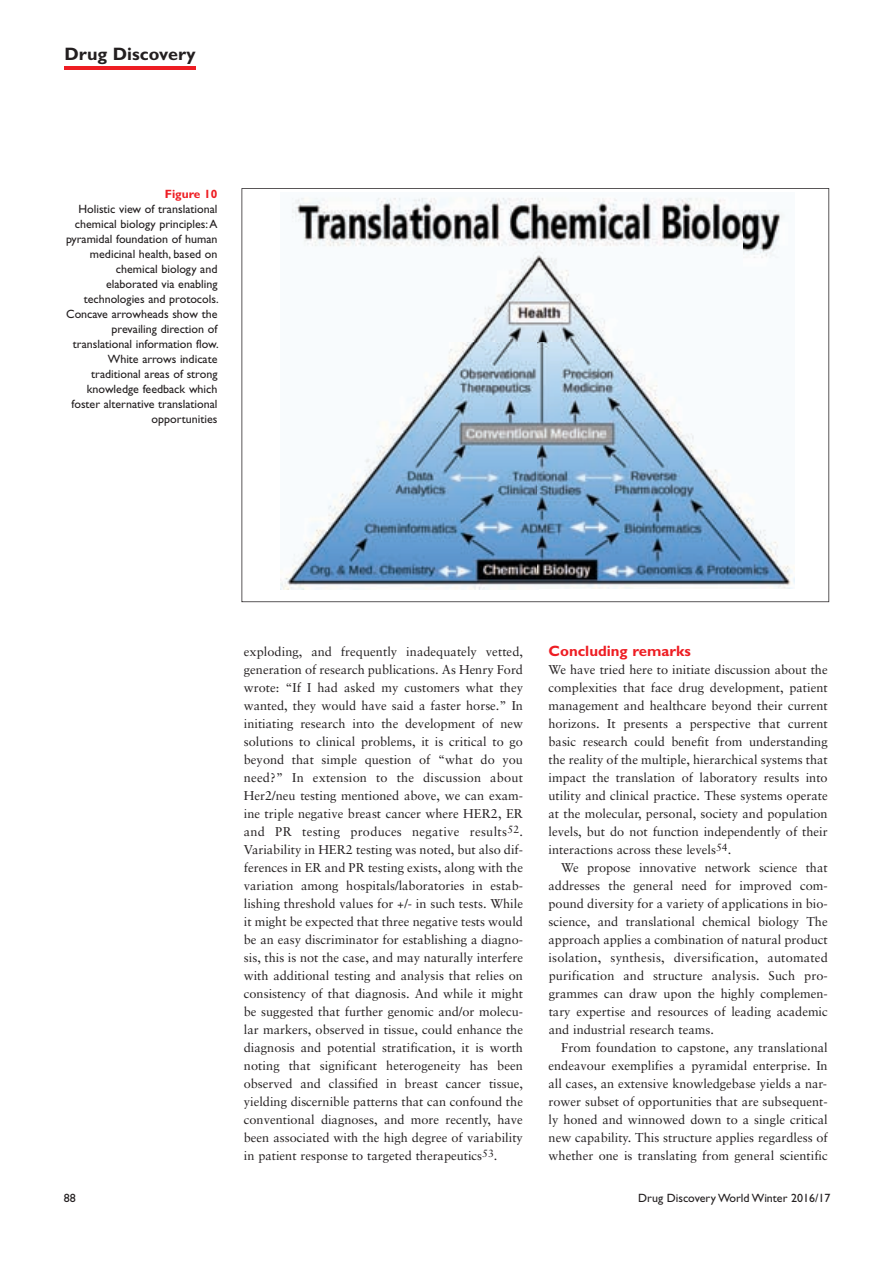
<style>
.page{position:relative;width:893px;height:1263px;background:#fff}
.page>*{position:absolute;margin:0;border:0;box-sizing:border-box;transform-origin:0 0}
.t1{font:700 18px "Gill Sans";color:#231f20}
.t2{font:700 15px "Gill Sans";color:#ee1d23}
.t3{font:12.75px/18px "Sabon";color:#231f20;text-align:justify}
.t4{font:12px/15px "Gill Sans";color:#231f20;text-align:right}
.t5{font:700 12px "Gill Sans";color:#ee1d23}
</style>
<div class="page">
<hr style="left:65px;top:67px;width:131px;height:3px;background:#ee1d23">
<svg style="left:242px;top:188px;width:587px;height:414px"></svg>
<h1 class="t1" style="left:65px;top:47px;width:133px">Drug Discovery</h1>
<p class="t5" style="left:165px;top:189px;width:54px">Figure 10</p>
<p class="t4" style="left:66px;top:202px;width:154px">Holistic view of translational chemical biology principles: A pyramidal foundation of human medicinal health, based on chemical biology and elaborated via enabling technologies and protocols.<br>Concave arrowheads show the prevailing direction of translational information flow.<br>White arrows indicate traditional areas of strong knowledge feedback which foster alternative translational opportunities</p>
<p class="t3" style="left:244px;top:644px;width:281px">exploding, and frequently inadequately vetted, generation of research publications. As Henry Ford wrote: “If I had asked my customers what they wanted, they would have said a faster horse.” In initiating research into the development of new solutions to clinical problems, it is critical to go beyond that simple question of “what do you need?” In extension to the discussion about Her2/neu testing mentioned above, we can exam&shy;ine triple negative breast cancer where HER2, ER and PR testing produces negative results<sup>52</sup>.<br>Variability in HER2 testing was noted, but also dif&shy;ferences in ER and PR testing exists, along with the variation among hospitals/laboratories in estab&shy;lishing threshold values for +/- in such tests. While it might be expected that three negative tests would be an easy discriminator for establishing a diagno&shy;sis, this is not the case, and may naturally interfere with additional testing and analysis that relies on consistency of that diagnosis. And while it might be suggested that further genomic and/or molecu&shy;lar markers, observed in tissue, could enhance the diagnosis and potential stratification, it is worth noting that significant heterogeneity has been observed and classified in breast cancer tissue, yielding discernible patterns that can confound the conventional diagnoses, and more recently, have been associated with the high degree of variability in patient response to targeted therapeutics<sup>53</sup>.</p>
<p class="t2" style="left:549px;top:645px;width:144px">Concluding remarks</p>
<p class="t3" style="left:548px;top:662px;width:281px">We have tried here to initiate discussion about the complexities that face drug development, patient management and healthcare beyond their current horizons. It presents a perspective that current basic research could benefit from understanding the reality of the multiple, hierarchical systems that impact the translation of laboratory results into utility and clinical practice. These systems operate at the molecular, personal, society and population levels, but do not function independently of their interactions across these levels<sup>54</sup>.</p>
<p class="t3" style="left:548px;top:860px;width:281px;text-indent:13px">We propose innovative network science that addresses the general need for improved com&shy;pound diversity for a variety of applications in bio&shy;science, and translational chemical biology The approach applies a combination of natural product isolation, synthesis, diversification, automated purification and structure analysis. Such pro&shy;grammes can draw upon the highly complemen&shy;tary expertise and resources of leading academic and industrial research teams.</p>
<p class="t3" style="left:548px;top:1040px;width:281px;text-indent:13px">From foundation to capstone, any translational endeavour exemplifies a pyramidal enterprise. In all cases, an extensive knowledgebase yields a nar&shy;rower subset of opportunities that are subsequent&shy;ly honed and winnowed down to a single critical new capability. This structure applies regardless of whether one is translating from general scientific</p>
<p class="t4" style="left:64px;top:1191px;width:13px">88</p>
<p class="t4" style="left:638px;top:1191px;width:194px">Drug Discovery World Winter 2016/17</p>
</div>
